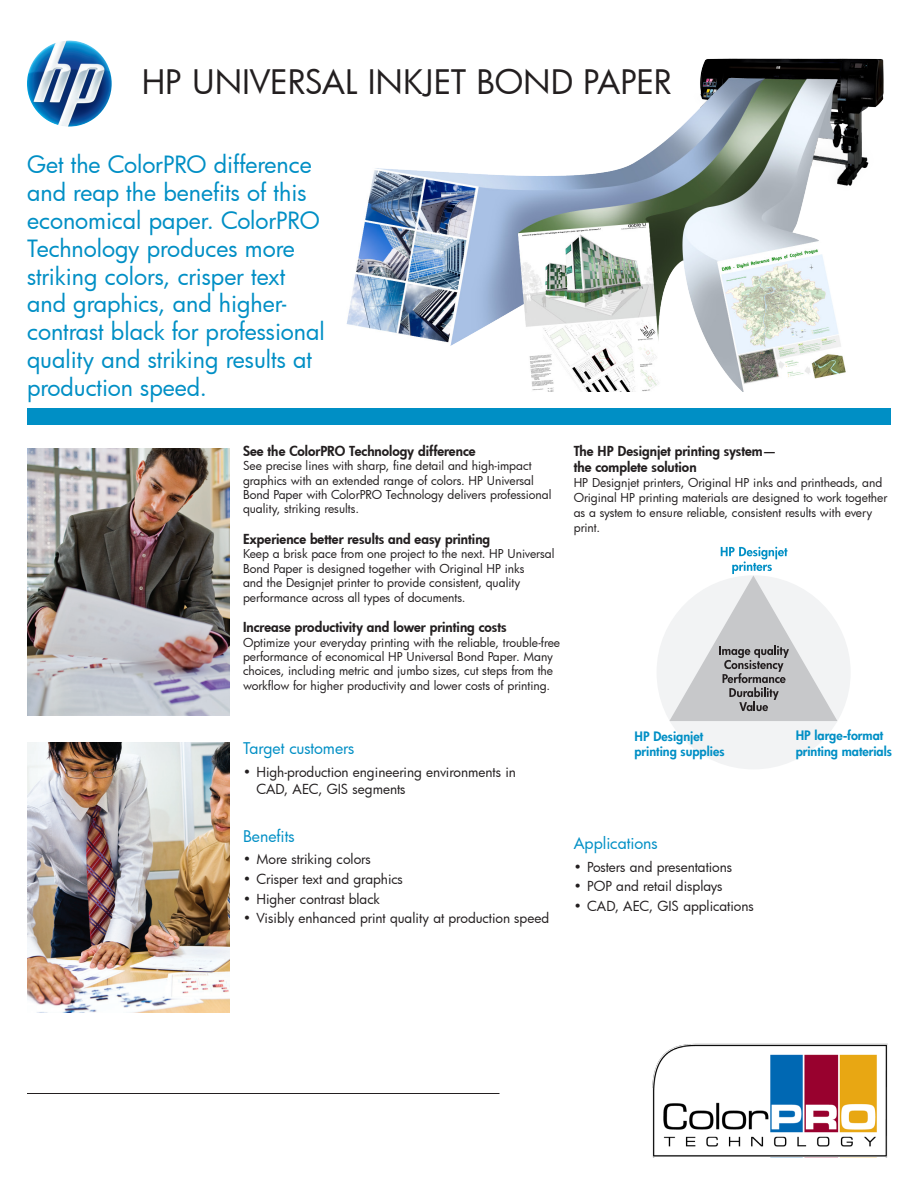
<style>
.page{position:relative;width:918px;height:1188px;background:#fff}
.page>*{position:absolute;margin:0;border:0;box-sizing:border-box;transform-origin:0 0}
.t1{font:33px "Futura Bk";color:#231f20}
.First_Page_Header{font:23.25px/27.9px "Futura Bk";color:#008fc5}
.t2{font:15.75px "Futura Bk";letter-spacing:-.005em;color:#008fc5}
.Bulleted_List{font:13.5px/16.2px "Futura Bk";color:#231f20}
.KSP_Head{font:13.5px "Futura Hv";color:#231f20}
.t3{font:12.6px/15.1px "Futura Hv";color:#008fc5}
.KSP{font:12px/14.4px "Futura Bk";color:#231f20}
.Column_2{font:12px/15px "Futura Bk";color:#231f20}
</style>
<div class="page">
<div style="left:27px;top:408px;width:864px;height:17px;background:#008fc5"></div>
<img style="left:346px;top:58px;width:538px;height:334px">
<img style="left:27px;top:449px;width:203px;height:266px">
<img style="left:27px;top:742px;width:203px;height:270px">
<img style="left:27px;top:40px;width:85px;height:87px">
<hr style="left:27px;top:1093px;width:473px;height:1px;background:#231f20">
<img style="left:652px;top:1043px;width:236px;height:115px">
<div style="left:657px;top:575px;width:194px;height:194px;background:#f2f3f4;border-radius:50%"></div>
<svg style="left:669px;top:547px;width:168px;height:174px"></svg>
<p class="t1" style="left:142px;top:59px;width:532px">HP UNIVERSAL INKJET BOND PAPER</p>
<p class="First_Page_Header" style="left:27px;top:150px;width:299px">Get the ColorPRO difference and reap the benefits of this economical paper. ColorPRO<br>Technology produces more striking colors, crisper text and graphics, and higher&shy;contrast black for professional quality and striking results at production speed.</p>
<p class="KSP_Head" style="left:243px;top:442px;width:234px">See the ColorPRO Technology difference</p>
<p class="KSP" style="left:243px;top:458px;width:310px">See precise lines with sharp, fine detail and high-impact graphics with an extended range of colors. HP Universal Bond Paper with ColorPRO Technology delivers professional quality, striking results.</p>
<p class="KSP_Head" style="left:243px;top:530px;width:249px">Experience better results and easy printing</p>
<p class="KSP" style="left:243px;top:547px;width:313px">Keep a brisk pace from one project to the next. HP Universal Bond Paper is designed together with Original HP inks<br>and the Designjet printer to provide consistent, quality performance across all types of documents.</p>
<p class="KSP_Head" style="left:243px;top:618px;width:265px">Increase productivity and lower printing costs</p>
<p class="KSP" style="left:243px;top:635px;width:319px">Optimize your everyday printing with the reliable, trouble-free performance of economical HP Universal Bond Paper. Many choices, including metric and jumbo sizes, cut steps from the workflow for higher productivity and lower costs of printing.</p>
<p class="KSP_Head" style="left:574px;top:442px;width:204px">The HP Designjet printing system—</p>
<p class="KSP_Head" style="left:574px;top:458px;width:124px">the complete solution</p>
<p class="Column_2" style="left:574px;top:475px;width:315px">HP Designjet printers, Original HP inks and printheads, and Original HP printing materials are designed to work together as a system to ensure reliable, consistent results with every print.</p>
<p class="t2" style="left:243px;top:738px;width:113px">Target customers</p>
<p class="Bulleted_List" style="left:256px;top:764px;width:261px;text-indent:-14px">• High-production engineering environments in<br>CAD, AEC, GIS segments</p>
<p class="t2" style="left:243px;top:825px;width:53px">Benefits</p>
<p class="Bulleted_List" style="left:243px;top:851px;width:129px">• More striking colors</p>
<p class="Bulleted_List" style="left:243px;top:871px;width:162px">• Crisper text and graphics</p>
<p class="Bulleted_List" style="left:243px;top:890px;width:138px">• Higher contrast black</p>
<p class="Bulleted_List" style="left:243px;top:910px;width:308px">• Visibly enhanced print quality at production speed</p>
<p class="t3" style="left:635px;top:728px;width:92px">HP Designjet printing supplies</p>
<p class="t3" style="left:796px;top:728px;width:98px">HP large-format printing materials</p>
<p class="t2" style="left:574px;top:833px;width:86px">Applications</p>
<p class="Bulleted_List" style="left:574px;top:859px;width:160px">• Posters and presentations</p>
<p class="Bulleted_List" style="left:574px;top:878px;width:150px">• POP and retail displays</p>
<p class="Bulleted_List" style="left:574px;top:898px;width:182px">• CAD, AEC, GIS applications</p>
</div>
